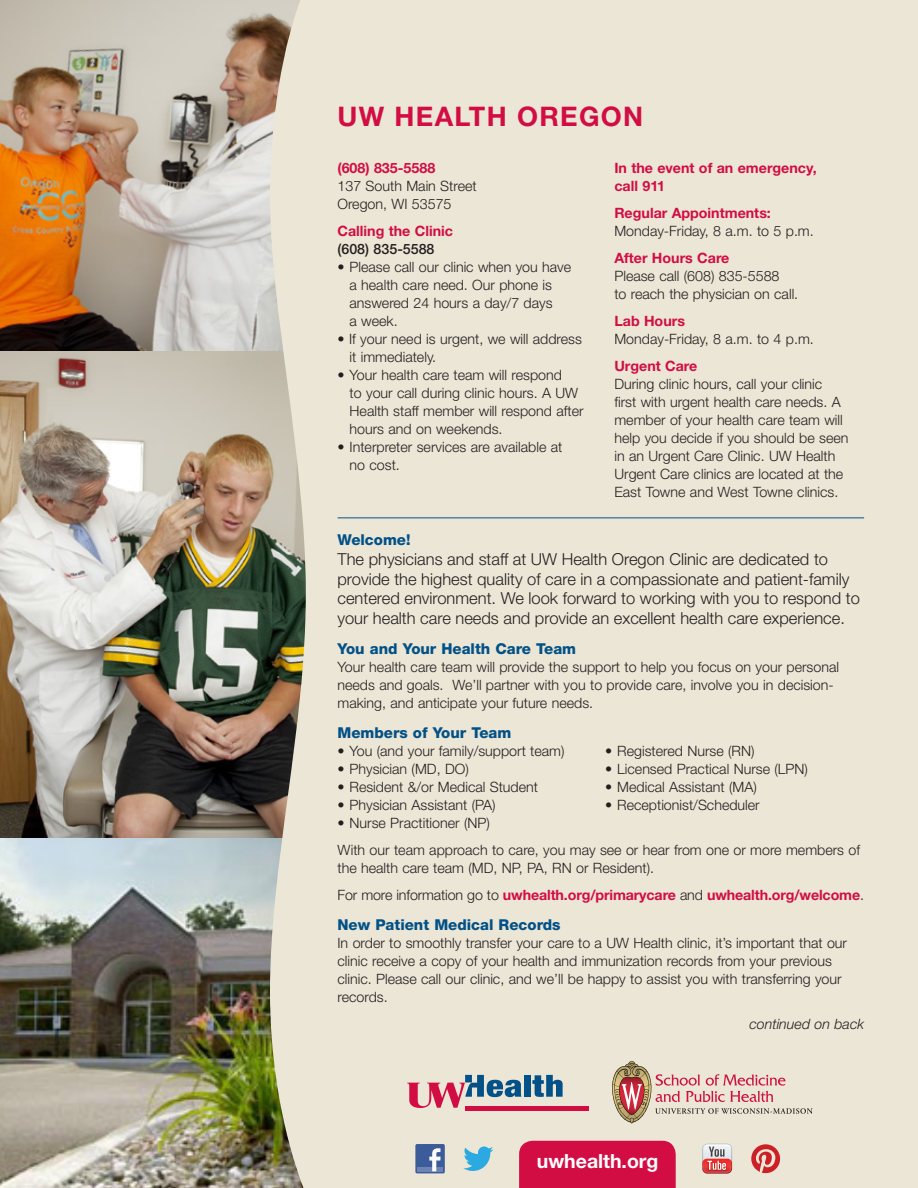
<style>
.page{position:relative;width:918px;height:1188px;background:#fff}
.page>*{position:absolute;margin:0;border:0;box-sizing:border-box;transform-origin:0 0}
.t1{font:700 27px "Helvetica Neue";letter-spacing:.05em;color:#d20d44}
.t2{font:700 19.5px "Helvetica Neue";color:#fff}
.t3{font:300 16.5px/19.8px "Helvetica Neue";color:#231f20}
.t4{font:800 15px "Helvetica Neue";color:#005187}
.t5{font:300 14.25px/18px "Helvetica Neue";color:#231f20}
.t6{font:700 14.25px/18px "Helvetica Neue";color:#d20d44}
.t7{font:italic 300 14.25px "Helvetica Neue";color:#231f20}
.t8{font:500 14.25px "Helvetica Neue";color:#231f20}
.s1{font-weight:300;color:#231f20}
</style>
<div class="page">
<img style="left:0;top:0;width:270px;height:351px">
<img style="left:0;top:838px;width:270px;height:350px">
<img style="left:0;top:351px;width:270px;height:487px">
<div style="left:270px;top:0;width:648px;height:1188px;background:#ece6d6"></div>
<hr style="left:338px;top:518px;width:526px;height:1px;background:#005187">
<hr style="left:465px;top:1107px;width:123px;height:4px;background:#d20d44">
<div style="left:524px;top:1075px;width:7px;height:22px;background:#005187"></div>
<svg style="left:532px;top:1075px;width:31px;height:22px"></svg>
<svg style="left:407px;top:1075px;width:115px;height:33px;background:#ba9aa7"></svg>
<svg style="left:612px;top:1061px;width:201px;height:62px;background:#dcc3b6"></svg>
<div style="left:519px;top:1141px;width:157px;height:47px;background:#d20d44"></div>
<div style="left:415px;top:1144px;width:30px;height:29px;background:#3b5b99;border-radius:2px"></div>
<hr style="left:418px;top:1167px;width:25px;height:4px;background:#6d84b3">
<svg style="left:429px;top:1148px;width:12px;height:23px"></svg>
<svg style="left:463px;top:1147px;width:30px;height:24px"></svg>
<svg style="left:702px;top:1144px;width:30px;height:30px"></svg>
<svg style="left:751px;top:1144px;width:29px;height:29px"></svg>
<h1 class="t1" style="left:338px;top:100px;width:307px">UW HEALTH Oregon</h1>
<p class="t6" style="left:338px;top:159px;width:99px">(608) 835-5588</p>
<p class="t5" style="left:338px;top:177px;width:141px">137 South Main Street<br>Oregon, WI 53575</p>
<p class="t6" style="left:338px;top:222px;width:117px">Calling the Clinic</p>
<p class="t8" style="left:338px;top:241px;width:99px">(608) 835-5588</p>
<p class="t5" style="left:350px;top:258px;width:223px;text-indent:-12px">• Please call our clinic when you have a health care need. Our phone is answered 24 hours a day/7 days<br>a week.</p>
<p class="t5" style="left:350px;top:330px;width:234px;text-indent:-12px">• If your need is urgent, we will address it immediately.</p>
<p class="t5" style="left:350px;top:366px;width:236px;text-indent:-12px">• Your health care team will respond<br>to your call during clinic hours. A UW Health staff member will respond after hours and on weekends.</p>
<p class="t5" style="left:350px;top:438px;width:214px;text-indent:-12px">• Interpreter services are available at no cost.</p>
<p class="t6" style="left:614px;top:159px;width:204px">In the event of an emergency, call 911</p>
<p class="t6" style="left:614px;top:204px;width:158px">Regular Appointments:</p>
<p class="t5" style="left:614px;top:222px;width:201px">Monday-Friday, 8 a.m. to 5 p.m.</p>
<p class="t6" style="left:614px;top:249px;width:117px">After Hours Care</p>
<p class="t5" style="left:614px;top:267px;width:185px">Please call (608) 835-5588<br>to reach the physician on call.</p>
<p class="t6" style="left:614px;top:312px;width:72px">Lab Hours</p>
<p class="t5" style="left:614px;top:330px;width:201px">Monday-Friday, 8 a.m. to 4 p.m.</p>
<p class="t6" style="left:614px;top:357px;width:85px">Urgent Care</p>
<p class="t5" style="left:614px;top:375px;width:236px">During clinic hours, call your clinic<br>first with urgent health care needs. A member of your health care team will help you decide if you should be seen in an Urgent Care Clinic. UW Health Urgent Care clinics are located at the East Towne and West Towne clinics.</p>
<p class="t4" style="left:338px;top:531px;width:75px">Welcome!</p>
<p class="t3" style="left:338px;top:549px;width:524px">The physicians and staff at UW Health Oregon Clinic are dedicated to provide the highest quality of care in a compassionate and patient-family centered environment. We look forward to working with you to respond to your health care needs and provide an excellent health care experience.</p>
<p class="t4" style="left:338px;top:640px;width:240px">You and Your Health Care Team</p>
<p class="t5" style="left:338px;top:658px;width:503px">Your health care team will provide the support to help you focus on your personal needs and goals. We’ll partner with you to provide care, involve you in decision&shy;making, and anticipate your future needs.</p>
<p class="t4" style="left:338px;top:724px;width:175px">Members of Your Team</p>
<p class="t5" style="left:338px;top:742px;width:229px">• You (and your family/support team)</p>
<p class="t5" style="left:338px;top:760px;width:133px">• Physician (MD, DO)</p>
<p class="t5" style="left:338px;top:778px;width:202px">• Resident &amp;/or Medical Student</p>
<p class="t5" style="left:338px;top:796px;width:159px">• Physician Assistant (PA)</p>
<p class="t5" style="left:338px;top:814px;width:154px">• Nurse Practitioner (NP)</p>
<p class="t5" style="left:605px;top:742px;width:151px">• Registered Nurse (RN)</p>
<p class="t5" style="left:605px;top:760px;width:204px">• Licensed Practical Nurse (LPN)</p>
<p class="t5" style="left:605px;top:778px;width:153px">• Medical Assistant (MA)</p>
<p class="t5" style="left:605px;top:796px;width:156px">• Receptionist/Scheduler</p>
<p class="t5" style="left:338px;top:841px;width:524px">With our team approach to care, you may see or hear from one or more members of the health care team (MD, NP, PA, RN or Resident).</p>
<p class="t6" style="left:338px;top:886px;width:528px"><span class="s1">For more information go to</span> uwhealth.org/primarycare <span class="s1">and</span> uwhealth.org/welcome<span class="s1">.</span></p>
<p class="t4" style="left:338px;top:916px;width:225px">New Patient Medical Records</p>
<p class="t5" style="left:338px;top:934px;width:511px">In order to smoothly transfer your care to a UW Health clinic, it’s important that our clinic receive a copy of your health and immunization records from your previous clinic. Please call our clinic, and we’ll be happy to assist you with transferring your records.</p>
<p class="t7" style="left:749px;top:1016px;width:116px">continued on back</p>
<h2 class="t2" style="left:537px;top:1149px;width:123px">uwhealth.org</h2>
</div>
